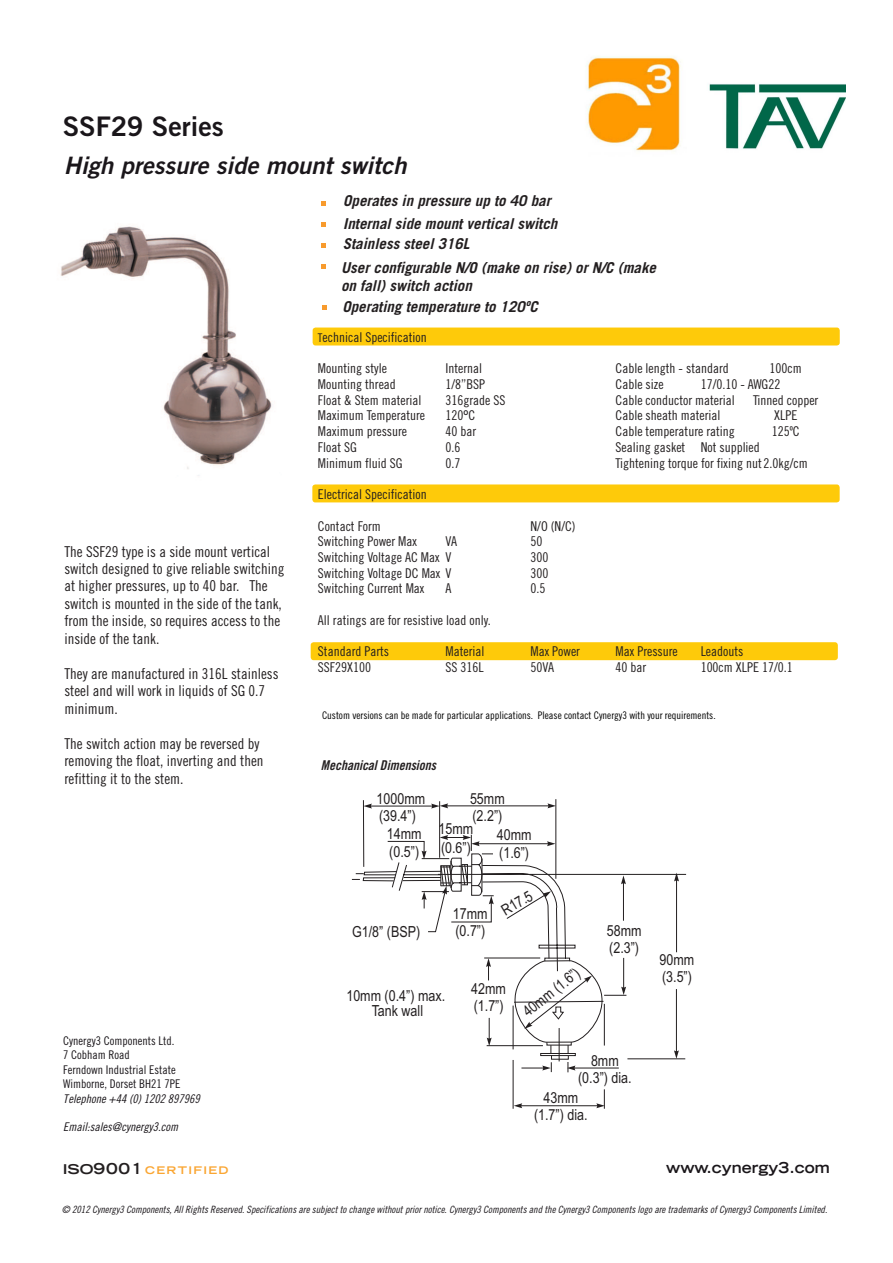
<style>
.page{position:relative;width:893px;height:1263px;background:#fff}
.page>*{position:absolute;margin:0;border:0;box-sizing:border-box;transform-origin:0 0}
.t1{font:27px "Trade Gothic Bold Two";color:#1a161a}
.t2{font:italic 24px "Trade Gothic Bold Two";color:#1a161a}
.t3{font:15.3px/17.2px "Arial Narrow";color:#231f20}
.t4{font:15px/17.5px "Trade Gothic Cond Eighteen";color:#231f20}
.t5{font:italic 700 15px/22.4px "Trade Gothic";color:#231f20}
.t6{font:700 expanded 15px "Trade Gothic LT Std";color:#1a161a}
.t7{font:13.5px "Trade Gothic Cond Eighteen";color:#231f20}
.t8{font:13.5px "Trade Gothic Bold Cond Twenty Obl";color:#231f20}
.t9{font:12px/14.4px "Trade Gothic Cond Eighteen";color:#1a161a}
.t10{font:12px "Trade Gothic Cond Eighteen Obl";color:#1a161a}
.t11{font:10.5px "Trade Gothic Cond Eighteen";color:#000}
.t12{font:700 expanded 10.5px "Trade Gothic LT Std";letter-spacing:.115em;color:#faa633;scale:1.07 1}
.t13{font:10.05px "Trade Gothic Cond Eighteen Obl";color:#1a161a}
.s1{font-size:12px}
.s2{font-family:"Arial"}
.s3{font-size:13.5px;color:#231f20}
.s4{font-size:15px;color:#231f20}
</style>
<div class="page">
<div style="left:312px;top:484px;width:528px;height:18px;background:#feca0a;border-radius:3px"></div>
<div style="left:313px;top:328px;width:527px;height:17px;background:#feca0a;border-radius:3px"></div>
<div style="left:311px;top:642px;width:527px;height:18px;background:#feca0a;border-radius:3px"></div>
<svg style="left:322px;top:201px;width:4px;height:5px"></svg>
<svg style="left:321px;top:222px;width:5px;height:5px"></svg>
<svg style="left:321px;top:264px;width:5px;height:4px"></svg>
<svg style="left:322px;top:306px;width:5px;height:4px"></svg>
<svg style="left:322px;top:244px;width:4px;height:4px"></svg>
<img style="left:587px;top:56px;width:258px;height:95px">
<hr style="left:513px;top:1060px;width:1px;height:49px;background:#231f20">
<hr style="left:574px;top:1068px;width:45px;height:1px;background:#231f20">
<svg style="left:521px;top:1062px;width:31px;height:10px"></svg>
<svg style="left:567px;top:1062px;width:8px;height:10px"></svg>
<hr style="left:520px;top:1105px;width:78px;height:1px;background:#231f20">
<svg style="left:514px;top:1103px;width:8px;height:5px"></svg>
<svg style="left:596px;top:1089px;width:9px;height:20px"></svg>
<svg style="left:486px;top:873px;width:200px;height:189px"></svg>
<hr style="left:676px;top:879px;width:1px;height:73px;background:#231f20">
<svg style="left:674px;top:873px;width:5px;height:8px"></svg>
<hr style="left:676px;top:989px;width:1px;height:63px;background:#231f20">
<svg style="left:674px;top:1050px;width:5px;height:9px"></svg>
<svg style="left:351px;top:799px;width:275px;height:247px"></svg>
<img style="left:60px;top:226px;width:212px;height:250px">
<h1 class="t1" style="left:63px;top:111px;width:163px">SSF29 Series</h1>
<h2 class="t2" style="left:64px;top:157px;width:344px">High pressure side mount switch</h2>
<p class="t4" style="left:64px;top:543px;width:221px">The SSF29 type is a side mount vertical switch designed to give reliable switching at higher pressures, up to 40 bar. The switch is mounted in the side of the tank, from the inside, so requires access to the inside of the tank.</p>
<p class="t4" style="left:64px;top:666px;width:216px">They are manufactured in 316L stainless steel and will work in liquids of SG 0.7 minimum.</p>
<p class="t4" style="left:64px;top:736px;width:201px">The switch action may be reversed by removing the float, inverting and then refitting it to the stem.</p>
<p class="t9" style="left:63px;top:1034px;width:119px">Cynergy3 Components Ltd.<br>7 Cobham Road<br>Ferndown Industrial Estate<br>Wimborne, Dorset BH21 7PE</p>
<p class="t10" style="left:63px;top:1094px;width:138px">Telephone +44 (0) 1202 897969</p>
<p class="t10" style="left:63px;top:1122px;width:116px">Email:sales@cynergy3.com</p>
<p class="t5" style="left:343px;top:191px;width:216px">Operates in pressure up to 40 bar<br>Internal side mount vertical switch</p>
<p class="t5" style="left:341px;top:260px;width:317px;line-height:18px">User configurable N/O (make on rise) or N/C (make on fall) switch action</p>
<p class="t7" style="left:318px;top:332px;width:110px"><span class="s1">T</span>echnical Specification</p>
<p class="t7" style="left:318px;top:363px;width:70px">Mounting style</p>
<p class="t7" style="left:445px;top:363px;width:38px">Internal</p>
<p class="t7" style="left:616px;top:363px;width:115px">Cable length - standard</p>
<p class="t7" style="left:770px;top:363px;width:34px">100cm</p>
<p class="t7" style="left:318px;top:379px;width:79px">Mounting thread</p>
<p class="t7" style="left:445px;top:379px;width:41px">1/8”BSP</p>
<p class="t7" style="left:616px;top:379px;width:49px">Cable size</p>
<p class="t7" style="left:701px;top:379px;width:81px">17/0.10 - AWG22</p>
<p class="t7" style="left:318px;top:395px;width:105px">Float &amp; Stem material</p>
<p class="t7" style="left:445px;top:395px;width:61px">316grade SS</p>
<p class="t7" style="left:616px;top:395px;width:121px">Cable conductor material</p>
<p class="t7" style="left:753px;top:395px;width:67px">Tinned copper</p>
<p class="t7" style="left:318px;top:410px;width:109px">Maximum Temperature</p>
<p class="t7" style="left:445px;top:410px;width:31px">120<span class="s2">º</span>C</p>
<p class="t7" style="left:616px;top:410px;width:106px">Cable sheath material</p>
<p class="t7" style="left:774px;top:410px;width:25px">XLPE</p>
<p class="t7" style="left:318px;top:426px;width:91px">Maximum pressure</p>
<p class="t7" style="left:445px;top:426px;width:32px">40 bar</p>
<p class="t7" style="left:616px;top:426px;width:121px">Cable temperature rating</p>
<p class="t7" style="left:772px;top:426px;width:29px">125ºC</p>
<p class="t7" style="left:318px;top:442px;width:40px">Float SG</p>
<p class="t7" style="left:445px;top:442px;width:16px">0.6</p>
<p class="t7" style="left:616px;top:442px;width:146px">Sealing gasket Not supplied</p>
<p class="t7" style="left:318px;top:458px;width:86px">Minimum fluid SG</p>
<p class="t7" style="left:445px;top:458px;width:16px">0.7</p>
<p class="t7" style="left:616px;top:458px;width:194px">Tightening torque for fixing nut 2.0kg/cm</p>
<p class="t7" style="left:318px;top:489px;width:110px">Electrical Specification</p>
<p class="t7" style="left:318px;top:521px;width:65px">Contact Form</p>
<p class="t7" style="left:531px;top:521px;width:47px">N/O (N/C)</p>
<p class="t7" style="left:318px;top:536px;width:100px">Switching Power Max</p>
<p class="t7" style="left:445px;top:536px;width:13px">VA</p>
<p class="t7" style="left:531px;top:536px;width:13px">50</p>
<p class="t7" style="left:318px;top:552px;width:135px">Switching Voltage AC Max V</p>
<p class="t7" style="left:531px;top:552px;width:19px">300</p>
<p class="t7" style="left:318px;top:568px;width:135px">Switching Voltage DC Max V</p>
<p class="t7" style="left:531px;top:568px;width:19px">300</p>
<p class="t7" style="left:318px;top:584px;width:108px">Switching Current Max</p>
<p class="t7" style="left:445px;top:584px;width:7px">A</p>
<p class="t7" style="left:531px;top:584px;width:16px">0.5</p>
<p class="t7" style="left:318px;top:615px;width:174px">All ratings are for resistive load only.</p>
<p class="t7" style="left:318px;top:646px;width:73px">Standard Parts</p>
<p class="t7" style="left:445px;top:646px;width:40px">Material</p>
<p class="t7" style="left:531px;top:646px;width:51px">Max Power</p>
<p class="t7" style="left:616px;top:646px;width:64px">Max Pressure</p>
<p class="t7" style="left:701px;top:646px;width:44px">Leadouts</p>
<p class="t7" style="left:318px;top:662px;width:55px">SSF29X100</p>
<p class="t7" style="left:445px;top:662px;width:40px">SS 316L</p>
<p class="t7" style="left:531px;top:662px;width:25px">50VA</p>
<p class="t7" style="left:616px;top:662px;width:32px">40 bar</p>
<p class="t7" style="left:701px;top:662px;width:94px">100cm XLPE 17/0.1</p>
<p class="t5" style="left:343px;top:234px;width:128px">Stainless steel 316L</p>
<p class="t5" style="left:342px;top:296px;width:197px">Operating temperature to 120ºC</p>
<p class="t11" style="left:322px;top:711px;width:395px">Custom versions can be made for particular applications. Please contact Cynergy3 with your requirements.</p>
<p class="t8" style="left:321px;top:758px;width:117px">Mechanical Dimensions</p>
<p class="t3" style="left:377px;top:791px;width:50px;line-height:17.7px;text-align:center">1000mm (39.4”)<br>14mm (0.5”)</p>
<p class="t3" style="left:352px;top:924px;width:70px">G1/8” (BSP)</p>
<p class="t3" style="left:470px;top:791px;width:36px">55mm (2.2”)</p>
<p class="t3" style="left:439px;top:820px;width:36px;line-height:19.2px">15mm (0.6”)</p>
<p class="t3" style="left:497px;top:828px;width:36px">40mm (1.6”)</p>
<p class="t3" style="left:453px;top:906px;width:36px">17mm (0.7”)</p>
<p class="t3" style="left:499px;top:905px;width:35px;rotate:-31deg">R17.5</p>
<p class="t3" style="left:346px;top:989px;width:100px;line-height:15.3px;text-align:center">10mm (0.4”) max.<br>Tank wall</p>
<p class="t3" style="left:471px;top:981px;width:36px">42mm (1.7”)</p>
<p class="t3" style="left:520px;top:1007px;width:70px;rotate:-38deg">40mm (1.6”)</p>
<p class="t3" style="left:607px;top:923px;width:36px">58mm (2.3”)</p>
<p class="t3" style="left:578px;top:1053px;width:55px;text-align:center">8mm (0.3”) dia.</p>
<p class="t3" style="left:534px;top:1090px;width:55px;text-align:center">43mm (1.7”) dia.</p>
<p class="t3" style="left:660px;top:952px;width:36px">90mm (3.5”)</p>
<p class="t6" style="left:666px;top:1162px;width:165px">www.cynergy3.com</p>
<p class="t13" style="left:62px;top:1205px;width:767px">© 2012 Cynergy3 Components, All Rights Reserved. Specifications are subject to change without prior notice. Cynergy3 Components and the Cynergy3 Components logo are trademarks of Cynergy3 Components Limited.</p>
<p class="t12" style="left:63px;top:1166px;width:156px"><span class="s3">ISO</span><span class="s4">9001</span> CERTIFIED</p>
</div>
